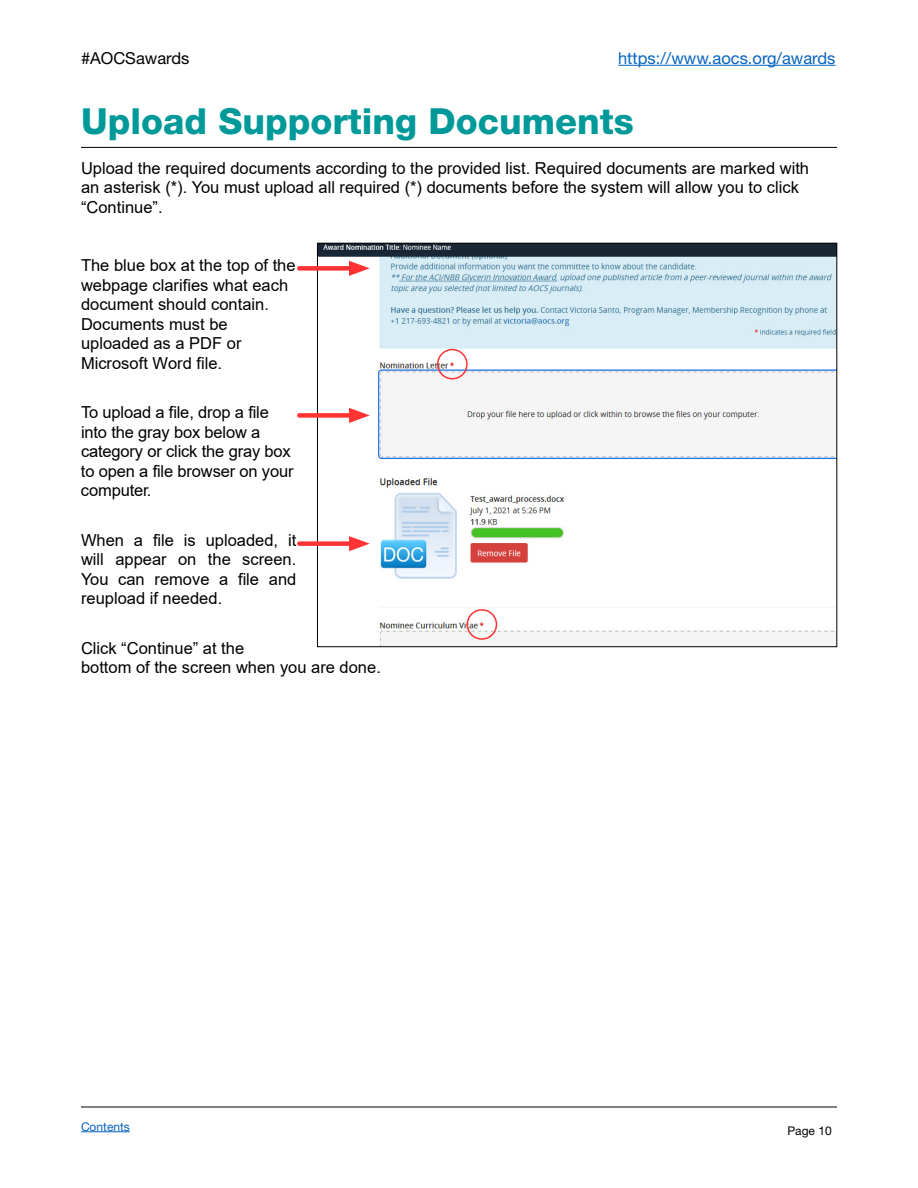
<style>
.page{position:relative;width:918px;height:1188px;background:#fff}
.page>*{position:absolute;margin:0;border:0;box-sizing:border-box;transform-origin:0 0}
.t1{font:800 36px "Helvetica Neue LT Std";color:#099}
.t2{font:16.5px/19.5px "Arial";color:#000}
.t3{font:16.5px "Helvetica Neue LT Std";color:#0563c1}
.t4{font:16.5px "Helvetica Neue LT Std";color:#000}
.t5{font:12px "Helvetica Neue LT Std";color:#0563c1}
.t6{font:12px "Helvetica Neue LT Std";color:#000}
</style>
<div class="page">
<hr style="left:618px;top:65px;width:217px;height:1px;background:#0563c1">
<hr style="left:81px;top:1107px;width:756px;height:1px;background:#000">
<hr style="left:81px;top:1131px;width:49px;height:1px;background:#0563c1">
<hr style="left:81px;top:147px;width:756px;height:1px;background:#000">
<img style="left:319px;top:245px;width:516px;height:400px">
<div style="left:437px;top:349px;width:31px;height:31px;border:2px solid #f33;border-radius:50%"></div>
<div style="left:467px;top:609px;width:30px;height:31px;border:2px solid #f33;border-radius:50%"></div>
<div style="left:299px;top:266px;width:58px;height:5px;background:#f33"></div>
<svg style="left:349px;top:261px;width:21px;height:15px"></svg>
<div style="left:299px;top:413px;width:58px;height:5px;background:#f33"></div>
<svg style="left:349px;top:408px;width:21px;height:15px"></svg>
<div style="left:299px;top:541px;width:58px;height:5px;background:#f33"></div>
<svg style="left:349px;top:536px;width:21px;height:15px"></svg>
<p class="t4" style="left:81px;top:48px;width:110px">#AOCSawards</p>
<p class="t3" style="left:618px;top:48px;width:219px">https://www.aocs.org/awards</p>
<h1 class="t1" style="left:81px;top:99px;width:554px">Upload Supporting Documents</h1>
<p class="t2" style="left:81px;top:158px;width:730px">Upload the required documents according to the provided list. Required documents are marked with an asterisk (*). You must upload all required (*) documents before the system will allow you to click “Continue”.</p>
<p class="t2" style="left:81px;top:255px;width:216px">The blue box at the top of the webpage clarifies what each document should contain.<br>Documents must be uploaded as a PDF or<br>Microsoft Word file.</p>
<p class="t2" style="left:81px;top:402px;width:214px">To upload a file, drop a file into the gray box below a category or click the gray box to open a file browser on your computer.</p>
<p class="t2" style="left:81px;top:530px;width:217px;text-align:justify">When a file is uploaded, it will appear on the screen.<br>You can remove a file and reupload if needed.</p>
<p class="t2" style="left:81px;top:638px;width:301px">Click “Continue” at the<br>bottom of the screen when you are done.</p>
<p class="t5" style="left:81px;top:1119px;width:50px">Contents</p>
<p class="t6" style="left:787px;top:1123px;width:46px">Page 10</p>
</div>
